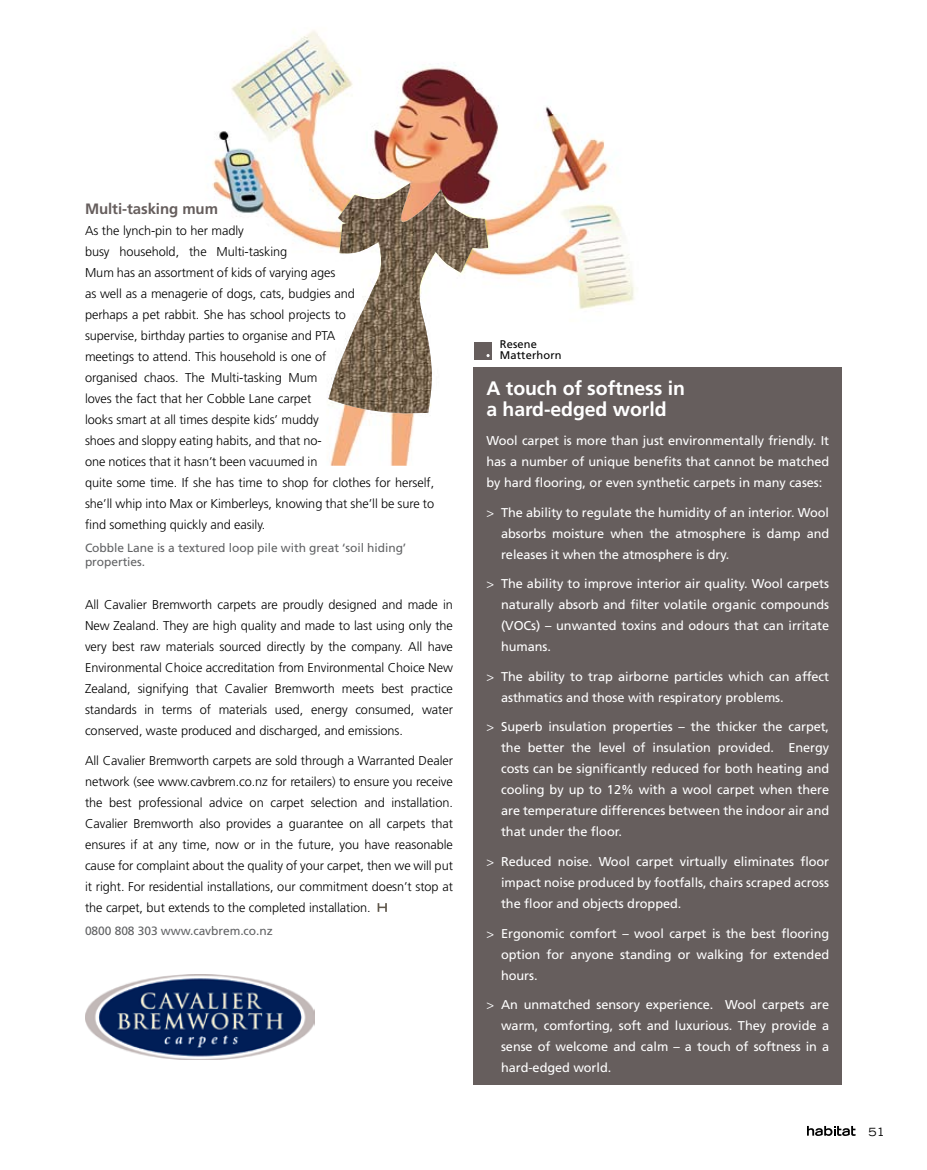
<style>
.page{position:relative;width:927px;height:1170px;background:#fff}
.page>*{position:absolute;margin:0;border:0;box-sizing:border-box;transform-origin:0 0}
.t1{font:700 19.5px/21px "Frutiger";letter-spacing:-.005em;color:#fff}
.t2{font:700 15px "Frutiger";letter-spacing:-.005em;color:#665e5d}
.t3{font:300 12.75px/21px "Frutiger";letter-spacing:-.005em;color:#000;text-align:justify}
.t4{font:12.75px/21px "Frutiger";letter-spacing:-.005em;color:#fff;text-align:justify}
.t5{font:12px/14.2px "Frutiger";letter-spacing:-.005em;color:#626365}
.t6{font:expanded 11.25px "Trade Gothic LH";color:#000}
.t7{font:11.1px/11.1px "Frutiger";letter-spacing:.015em;color:#000}
.s1{font-weight:300}
</style>
<div class="page">
<img style="left:212px;top:30px;width:423px;height:435px">
<div style="left:474px;top:367px;width:368px;height:717px;background:#665e5d"></div>
<img style="left:85px;top:974px;width:229px;height:85px">
<div style="left:474px;top:342px;width:18px;height:17px;background:#665e5d"></div>
<svg style="left:328px;top:183px;width:162px;height:232px"></svg>
<svg style="left:378px;top:903px;width:9px;height:8px"></svg>
<svg style="left:807px;top:1125px;width:48px;height:10px"></svg>
<p class="t2" style="left:85px;top:200px;width:134px">Multi-tasking mum</p>
<p class="t3" style="left:85px;top:220px;width:351px;text-align:left">As the lynch-pin to her madly<br>busy household, the Multi-tasking<br>Mum has an assortment of kids of varying ages<br>as well as a menagerie of dogs, cats, budgies and<br>perhaps a pet rabbit. She has school projects to<br>supervise, birthday parties to organise and PTA<br>meetings to attend. This household is one of<br>organised chaos. The Multi-tasking Mum<br>loves the fact that her Cobble Lane carpet<br>looks smart at all times despite kids’ muddy<br>shoes and sloppy eating habits, and that no-<br>one notices that it hasn’t been vacuumed in<br>quite some time. If she has time to shop for clothes for herself, she’ll whip into Max or Kimberleys, knowing that she’ll be sure to find something quickly and easily.</p>
<p class="t5" style="left:85px;top:540px;width:323px">Cobble Lane is a textured loop pile with great ‘soil hiding’ properties.</p>
<p class="t3" style="left:85px;top:594px;width:369px">All Cavalier Bremworth carpets are proudly designed and made in New Zealand. They are high quality and made to last using only the very best raw materials sourced directly by the company. All have Environmental Choice accreditation from Environmental Choice New Zealand, signifying that Cavalier Bremworth meets best practice standards in terms of materials used, energy consumed, water conserved, waste produced and discharged, and emissions.</p>
<p class="t3" style="left:85px;top:750px;width:369px">All Cavalier Bremworth carpets are sold through a Warranted Dealer network (see www.cavbrem.co.nz for retailers) to ensure you receive the best professional advice on carpet selection and installation.<br>Cavalier Bremworth also provides a guarantee on all carpets that ensures if at any time, now or in the future, you have reasonable cause for complaint about the quality of your carpet, then we will put it right. For residential installations, our commitment doesn’t stop at the carpet, but extends to the completed installation.</p>
<p class="t5" style="left:85px;top:923px;width:189px">0800 808 303 www.cavbrem.co.nz</p>
<p class="t7" style="left:500px;top:339px;width:63px">Resene<br>Matterhorn</p>
<h1 class="t1" style="left:487px;top:377px;width:200px">A touch of softness in a hard-edged world</h1>
<p class="t4" style="left:487px;top:430px;width:344px">Wool carpet is more than just environmentally friendly. It has a number of unique benefits that cannot be matched by hard flooring, or even synthetic carpets in many cases:</p>
<p class="t4" style="left:501px;top:502px;width:330px;text-indent:-15px"><span class="s1">&gt;</span> The ability to regulate the humidity of an interior. Wool absorbs moisture when the atmosphere is damp and releases it when the atmosphere is dry.</p>
<p class="t4" style="left:501px;top:573px;width:330px;text-indent:-15px"><span class="s1">&gt;</span> The ability to improve interior air quality. Wool carpets naturally absorb and filter volatile organic compounds (VOCs) – unwanted toxins and odours that can irritate humans.</p>
<p class="t4" style="left:501px;top:666px;width:330px;text-indent:-15px"><span class="s1">&gt;</span> The ability to trap airborne particles which can affect asthmatics and those with respiratory problems.</p>
<p class="t4" style="left:501px;top:716px;width:330px;text-indent:-15px"><span class="s1">&gt;</span> Superb insulation properties – the thicker the carpet, the better the level of insulation provided. Energy costs can be significantly reduced for both heating and cooling by up to 12% with a wool carpet when there are temperature differences between the indoor air and that under the floor.</p>
<p class="t4" style="left:501px;top:851px;width:330px;text-indent:-15px"><span class="s1">&gt;</span> Reduced noise. Wool carpet virtually eliminates floor impact noise produced by footfalls, chairs scraped across the floor and objects dropped.</p>
<p class="t4" style="left:501px;top:922px;width:330px;text-indent:-15px"><span class="s1">&gt;</span> Ergonomic comfort – wool carpet is the best flooring option for anyone standing or walking for extended hours.</p>
<p class="t4" style="left:501px;top:994px;width:330px;text-indent:-15px"><span class="s1">&gt;</span> An unmatched sensory experience. Wool carpets are warm, comforting, soft and luxurious. They provide a sense of welcome and calm – a touch of softness in a hard-edged world.</p>
<p class="t6" style="left:869px;top:1124px;width:18px">51</p>
</div>
